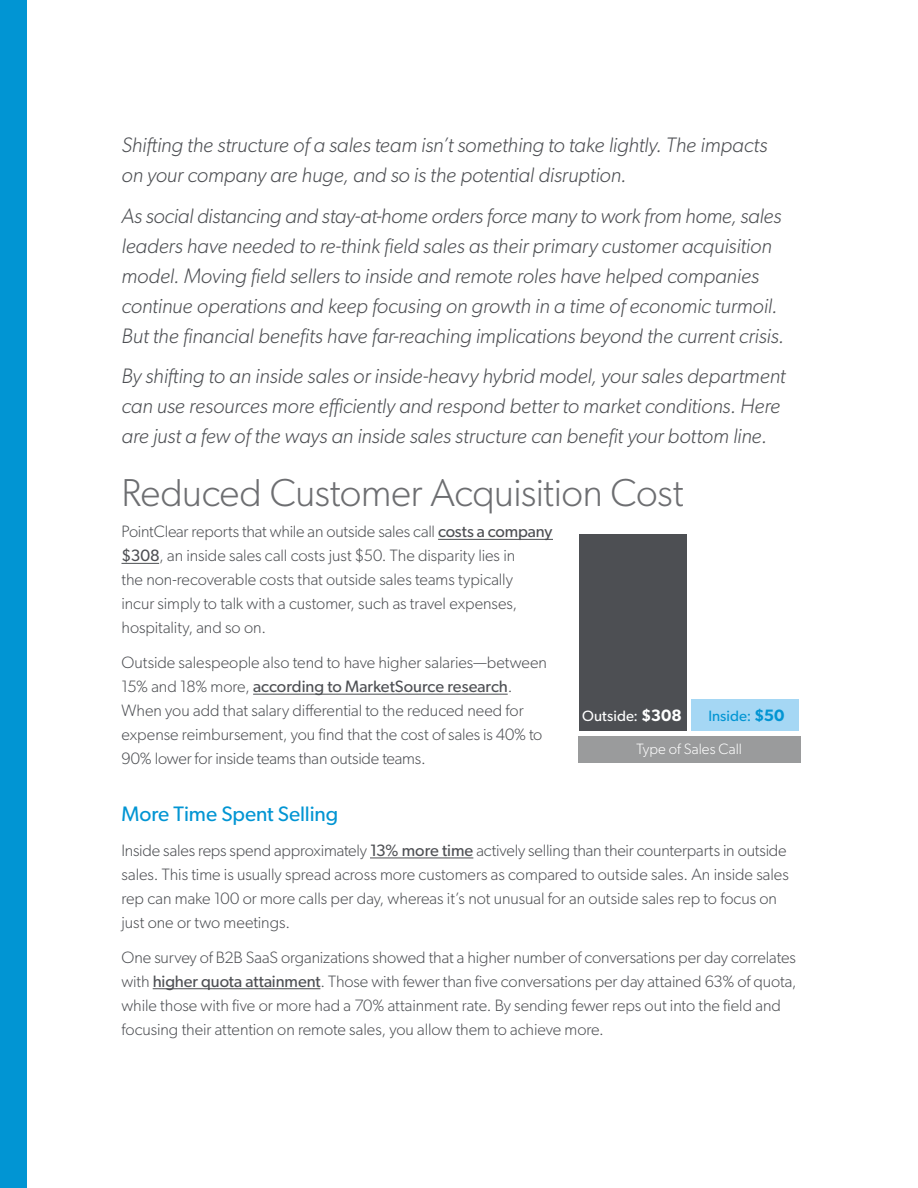
<style>
.page{position:relative;width:918px;height:1188px;background:#fff}
.page>*{position:absolute;margin:0;border:0;box-sizing:border-box;transform-origin:0 0}
.t1{font:300 39px "Gibson";letter-spacing:-.01em;color:#6d6e71}
.t2{font:italic 300 21px/30px "Gibson";letter-spacing:-.005em;color:#4d4f53}
.t3{font:21px "Gibson";letter-spacing:-.005em;color:#0295d3}
.t4{font:300 16.5px/24px "Gibson";letter-spacing:-.005em;color:#4d4f53}
.t5{font:300 15px/33px "Gibson";color:#fff}
.t6{font:15px "Gibson";letter-spacing:.005em;color:#fff}
.s1{font-weight:400}
.s2{font-weight:600;font-size:16.5px}
.s3{font-weight:400;color:#0295d3}
.s4{font-weight:600;font-size:16.5px;color:#0295d3}
</style>
<div class="page">
<div style="left:0;top:0;width:27px;height:1188px;background:#0195d3"></div>
<hr style="left:438px;top:539px;width:115px;height:1px;background:#4d4f53">
<hr style="left:122px;top:563px;width:37px;height:1px;background:#4d4f53">
<hr style="left:253px;top:694px;width:255px;height:1px;background:#4d4f53">
<hr style="left:370px;top:858px;width:103px;height:1px;background:#4d4f53">
<hr style="left:153px;top:988px;width:167px;height:1px;background:#4d4f53">
<div style="left:579px;top:534px;width:108px;height:197px;background:#4d4f53"></div>
<div style="left:691px;top:699px;width:108px;height:32px;background:#a5d7f4"></div>
<div style="left:578px;top:736px;width:222px;height:27px;background:#9a9b9c"></div>
<p class="t2" style="left:122px;top:129px;width:647px">Shifting the structure of a sales team isn’t something to take lightly. The impacts on your company are huge, and so is the potential disruption.</p>
<p class="t2" style="left:122px;top:200px;width:664px">As social distancing and stay-at-home orders force many to work from home, sales leaders have needed to re-think field sales as their primary customer acquisition model. Moving field sellers to inside and remote roles have helped companies continue operations and keep focusing on growth in a time of economic turmoil.<br>But the financial benefits have far-reaching implications beyond the current crisis.</p>
<p class="t2" style="left:122px;top:361px;width:666px">By shifting to an inside sales or inside-heavy hybrid model, your sales department can use resources more efficiently and respond better to market conditions. Here are just a few of the ways an inside sales structure can benefit your bottom line.</p>
<h1 class="t1" style="left:122px;top:469px;width:564px">Reduced Customer Acquisition Cost</h1>
<p class="t4" style="left:122px;top:519px;width:432px">PointClear reports that while an outside sales call <span class="s1">costs a company $308</span>, an inside sales call costs just $50. The disparity lies in<br>the non-recoverable costs that outside sales teams typically<br>incur simply to talk with a customer, such as travel expenses, hospitality, and so on.</p>
<p class="t4" style="left:122px;top:650px;width:427px">Outside salespeople also tend to have higher salaries—between 15% and 18% more, <span class="s1">according to MarketSource research</span>.<br>When you add that salary differential to the reduced need for expense reimbursement, you find that the cost of sales is 40% to 90% lower for inside teams than outside teams.</p>
<p class="t6" style="left:582px;top:707px;width:101px">Outside: <span class="s2">$308</span></p>
<p class="t5" style="left:636px;top:700px;width:150px;text-indent:72px"><span class="s3">Inside:</span> <span class="s4">$50<br></span>Type of Sales Call</p>
<p class="t3" style="left:122px;top:802px;width:218px">More Time Spent Selling</p>
<p class="t4" style="left:122px;top:838px;width:669px">Inside sales reps spend approximately <span class="s1">13% more time</span> actively selling than their counterparts in outside sales. This time is usually spread across more customers as compared to outside sales. An inside sales rep can make 100 or more calls per day, whereas it’s not unusual for an outside sales rep to focus on just one or two meetings.</p>
<p class="t4" style="left:121px;top:945px;width:677px">One survey of B2B SaaS organizations showed that a higher number of conversations per day correlates with <span class="s1">higher quota attainment</span>. Those with fewer than five conversations per day attained 63% of quota, while those with five or more had a 70% attainment rate. By sending fewer reps out into the field and focusing their attention on remote sales, you allow them to achieve more.</p>
</div>
